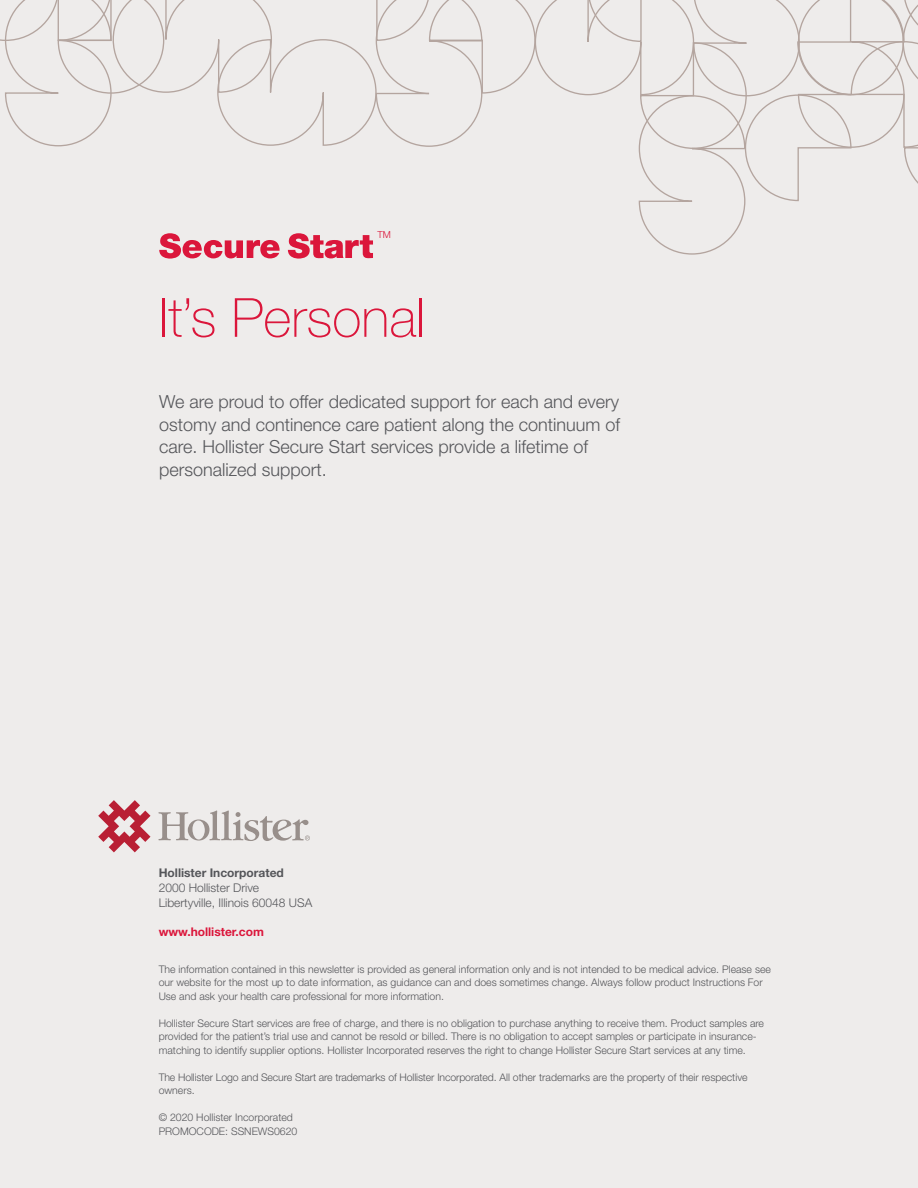
<style>
.page{position:relative;width:918px;height:1188px;background:#eeeceb}
.page>*{position:absolute;margin:0;border:0;box-sizing:border-box;transform-origin:0 0}
.Body_Copy_10_13_Helv{font:100 54px "Helvetica Neue LT Std";color:#db163b}
.Body_Copy_10_13_Helv-2{font:300 18px/22.5px "Helvetica Neue LT Std";color:#55565a}
.Body_Copy_10_13_Helv-3{font:300 12px/15px "Helvetica Neue LT Std";color:#55565a}
.Body_Copy_10_13_Helv-4{font:700 12px "Helvetica Neue LT Std";color:#db163b}
.body2{font:300 10.5px/13.5px "Helvetica Neue LT Std";color:#55565a}
.Body_Copy_10_13_Helv-5{font:300 10.5px "Helvetica Neue LT Std";color:#55565a}
.Body_Copy_10_13_Helv-6{font:300 9.75px "Helvetica Neue LT Std";color:#db163b}
.s1{font-weight:700}
</style>
<div class="page">
<svg style="left:98px;top:800px;width:53px;height:52px"></svg>
<svg style="left:158px;top:811px;width:152px;height:30px"></svg>
<svg style="left:0;top:0;width:918px;height:259px"></svg>
<p class="Body_Copy_10_13_Helv-6" style="left:377px;top:229px;width:15px">TM</p>
<p class="Body_Copy_10_13_Helv" style="left:159px;top:287px;width:268px">It’s Personal</p>
<p class="Body_Copy_10_13_Helv-2" style="left:159px;top:390px;width:462px">We are proud to offer dedicated support for each and every ostomy and continence care patient along the continuum of care. Hollister Secure Start services provide a lifetime of personalized support.</p>
<p class="Body_Copy_10_13_Helv-3" style="left:159px;top:865px;width:155px"><span class="s1">Hollister Incorporated<br></span>2000 Hollister Drive<br>Libertyville, Illinois 60048 USA</p>
<p class="Body_Copy_10_13_Helv-4" style="left:159px;top:924px;width:107px">www.hollister.com</p>
<p class="body2" style="left:159px;top:962px;width:614px">The information contained in this newsletter is provided as general information only and is not intended to be medical advice. Please see our website for the most up to date information, as guidance can and does sometimes change. Always follow product Instructions For<br>Use and ask your health care professional for more information.</p>
<p class="body2" style="left:159px;top:1016px;width:607px">Hollister Secure Start services are free of charge, and there is no obligation to purchase anything to receive them. Product samples are provided for the patient’s trial use and cannot be resold or billed. There is no obligation to accept samples or participate in insurance&shy;matching to identify supplier options. Hollister Incorporated reserves the right to change Hollister Secure Start services at any time.</p>
<p class="body2" style="left:159px;top:1070px;width:590px">The Hollister Logo and Secure Start are trademarks of Hollister Incorporated. All other trademarks are the property of their respective owners.</p>
<p class="body2" style="left:159px;top:1110px;width:136px">© 2020 Hollister Incorporated</p>
<p class="Body_Copy_10_13_Helv-5" style="left:159px;top:1124px;width:140px">PROMOCODE: SSNEWS0620</p>
</div>
